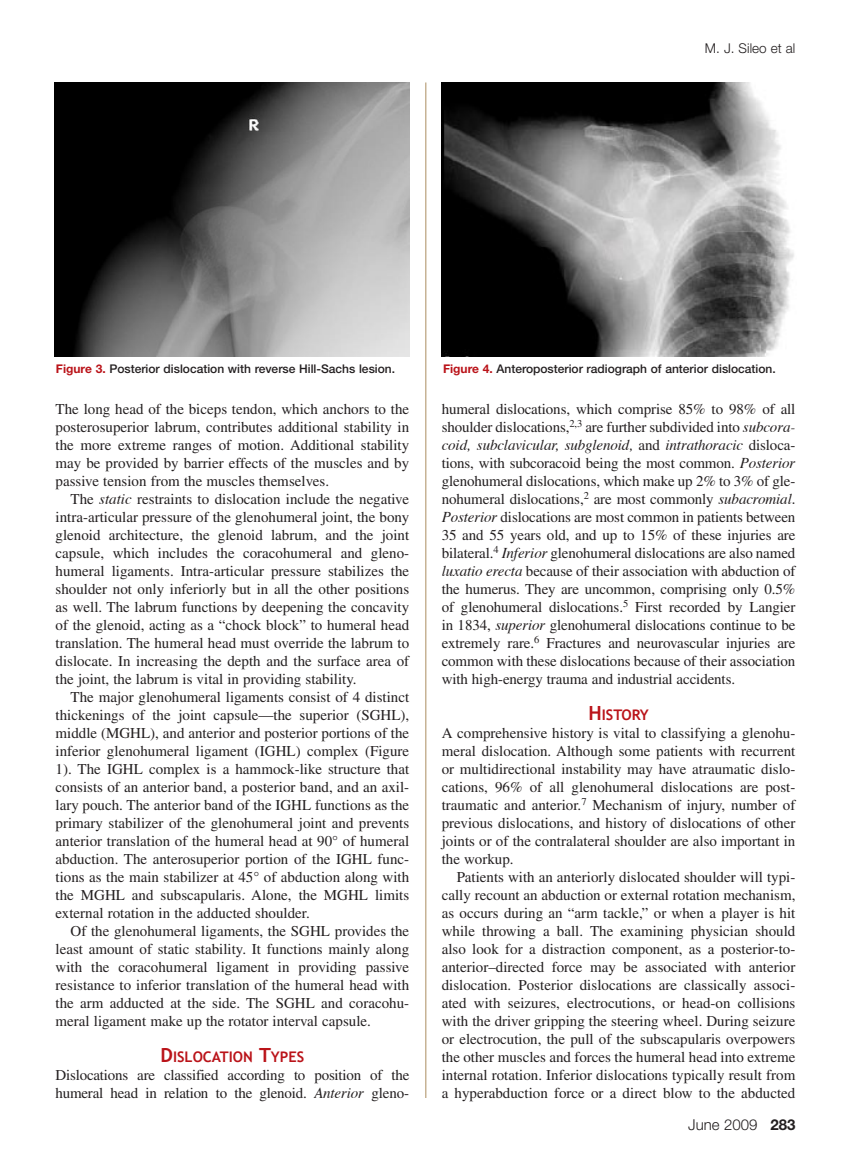
<style>
.page{position:relative;width:851px;height:1161px;background:#fff}
.page>*{position:absolute;margin:0;border:0;box-sizing:border-box;transform-origin:0 0}
.t1{font:15px/18px "Times";color:#231f20;text-align:justify}
.t2{font:300 15px "Helvetica Neue";color:#231f20}
.t3{font:700 14.7px "Trebuchet MS";color:#ba1319}
.t4{font:300 13.5px "Helvetica Neue";color:#231f20}
.t5{font:500 12px "Helvetica Neue";color:#231f20}
.s1{font-weight:700;color:#ba1319}
.s2{font-style:italic}
.s3{font-size:19.5px}
.s4{font-weight:700}
</style>
<div class="page">
<hr style="left:425px;top:82px;width:1px;height:1016px;background:#ab8d60">
<img style="left:54px;top:82px;width:356px;height:274px">
<img style="left:441px;top:82px;width:353px;height:274px">
<p class="t4" style="left:704px;top:40px;width:92px">M. J. Sileo et al</p>
<p class="t5" style="left:56px;top:362px;width:340px"><span class="s1">Figure 3.</span> Posterior dislocation with reverse Hill-Sachs lesion.</p>
<p class="t5" style="left:443px;top:362px;width:334px"><span class="s1">Figure 4.</span> Anteroposterior radiograph of anterior dislocation.</p>
<p class="t1" style="left:56px;top:400px;width:355px">The long head of the biceps tendon, which anchors to the posterosuperior labrum, contributes additional stability in the more extreme ranges of motion. Additional stability may be provided by barrier effects of the muscles and by passive tension from the muscles themselves.</p>
<p class="t1" style="left:56px;top:490px;width:355px;text-indent:15px">The <span class="s2">static</span> restraints to dislocation include the negative intra-articular pressure of the glenohumeral joint, the bony glenoid architecture, the glenoid labrum, and the joint capsule, which includes the coracohumeral and gleno&shy;humeral ligaments. Intra-articular pressure stabilizes the shoulder not only inferiorly but in all the other positions as well. The labrum functions by deepening the concavity of the glenoid, acting as a “chock block” to humeral head translation. The humeral head must override the labrum to dislocate. In increasing the depth and the surface area of the joint, the labrum is vital in providing stability.</p>
<p class="t1" style="left:56px;top:688px;width:355px;text-indent:15px">The major glenohumeral ligaments consist of 4 distinct thickenings of the joint capsule—the superior (SGHL), middle (MGHL), and anterior and posterior portions of the inferior glenohumeral ligament (IGHL) complex (Figure 1). The IGHL complex is a hammock-like structure that consists of an anterior band, a posterior band, and an axil&shy;lary pouch. The anterior band of the IGHL functions as the primary stabilizer of the glenohumeral joint and prevents anterior translation of the humeral head at 90° of humeral abduction. The anterosuperior portion of the IGHL func&shy;tions as the main stabilizer at 45° of abduction along with the MGHL and subscapularis. Alone, the MGHL limits external rotation in the adducted shoulder.</p>
<p class="t1" style="left:56px;top:922px;width:355px;text-indent:15px">Of the glenohumeral ligaments, the SGHL provides the least amount of static stability. It functions mainly along with the coracohumeral ligament in providing passive resistance to inferior translation of the humeral head with the arm adducted at the side. The SGHL and coracohu&shy;meral ligament make up the rotator interval capsule.</p>
<p class="t3" style="left:160px;top:1048px;width:145px"><span class="s3">D</span>ISLOCATION <span class="s3">T</span>YPES</p>
<p class="t1" style="left:56px;top:1066px;width:355px">Dislocations are classified according to position of the humeral head in relation to the glenoid. <span class="s2">Anterior</span> gleno-</p>
<p class="t1" style="left:441px;top:400px;width:355px">humeral dislocations, which comprise 85% to 98% of all shoulder dislocations,<sup>2,3</sup> are further subdivided into <span class="s2">subcora&shy;coid, subclavicular, subglenoid,</span> and <span class="s2">intrathoracic</span> disloca&shy;tions, with subcoracoid being the most common. <span class="s2">Posterior </span>glenohumeral dislocations, which make up 2% to 3% of gle&shy;nohumeral dislocations,<sup>2</sup> are most commonly <span class="s2">subacromial.<br>Posterior</span> dislocations are most common in patients between 35 and 55 years old, and up to 15% of these injuries are bilateral.<sup>4</sup> <span class="s2">Inferior</span> glenohumeral dislocations are also named <span class="s2">luxatio erecta</span> because of their association with abduction of the humerus. They are uncommon, comprising only 0.5% of glenohumeral dislocations.<sup>5</sup> First recorded by Langier in 1834, <span class="s2">superior</span> glenohumeral dislocations continue to be extremely rare.<sup>6</sup> Fractures and neurovascular injuries are common with these dislocations because of their association with high-energy trauma and industrial accidents.</p>
<p class="t3" style="left:588px;top:706px;width:62px"><span class="s3">H</span>ISTORY</p>
<p class="t1" style="left:441px;top:724px;width:355px">A comprehensive history is vital to classifying a glenohu&shy;meral dislocation. Although some patients with recurrent or multidirectional instability may have atraumatic dislo&shy;cations, 96% of all glenohumeral dislocations are post&shy;traumatic and anterior.<sup>7</sup> Mechanism of injury, number of previous dislocations, and history of dislocations of other joints or of the contralateral shoulder are also important in the workup.</p>
<p class="t1" style="left:441px;top:868px;width:355px;text-indent:15px">Patients with an anteriorly dislocated shoulder will typi&shy;cally recount an abduction or external rotation mechanism, as occurs during an “arm tackle,” or when a player is hit while throwing a ball. The examining physician should also look for a distraction component, as a posterior-to&shy;anterior–directed force may be associated with anterior dislocation. Posterior dislocations are classically associ&shy;ated with seizures, electrocutions, or head-on collisions with the driver gripping the steering wheel. During seizure or electrocution, the pull of the subscapularis overpowers the other muscles and forces the humeral head into extreme internal rotation. Inferior dislocations typically result from a hyperabduction force or a direct blow to the abducted</p>
<p class="t2" style="left:688px;top:1116px;width:109px">June 2009 <span class="s4">283</span></p>
</div>
